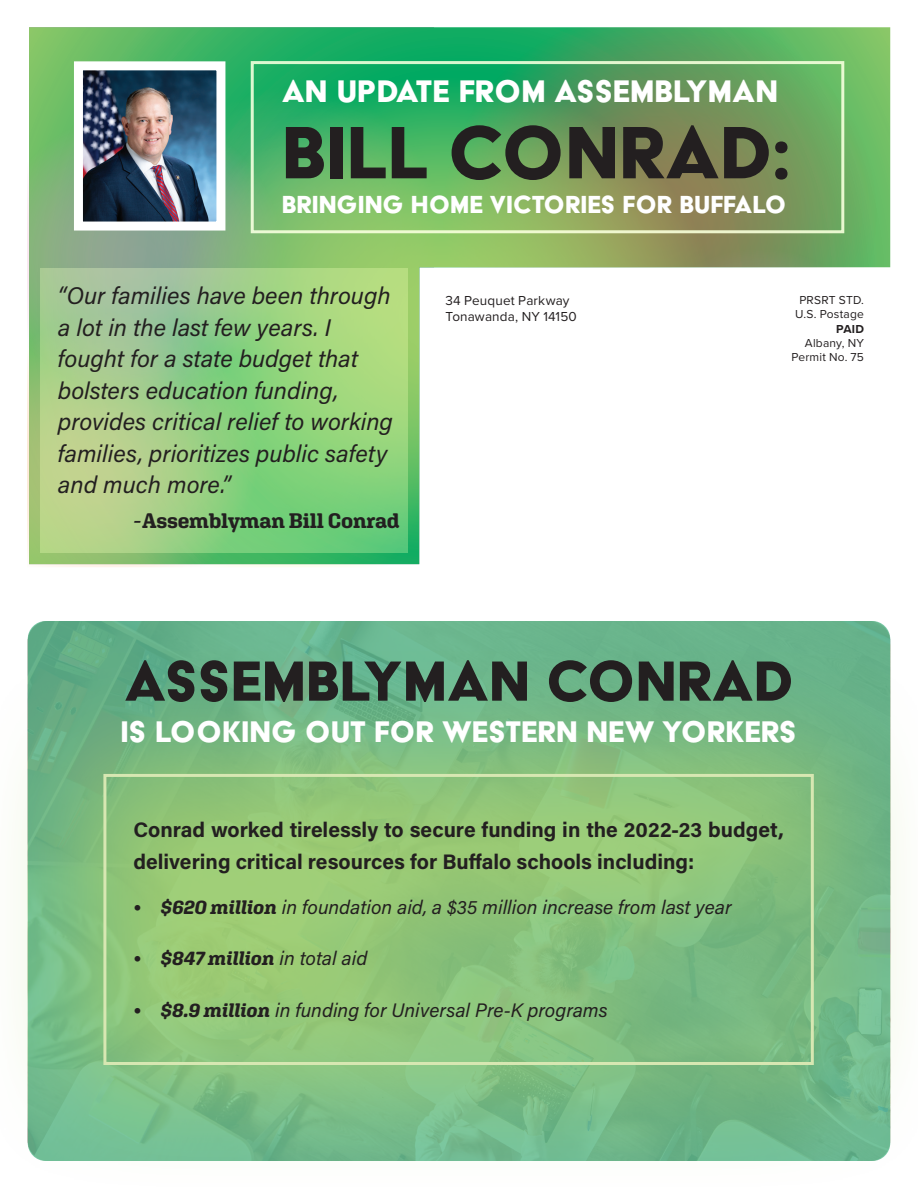
<style>
.page{position:relative;width:918px;height:1188px;background:#fff}
.page>*{position:absolute;margin:0;border:0;box-sizing:border-box;transform-origin:0 0}
.t1{font:85.5px "Acier BAT Text Solid";color:#231f20}
.t2{font:65.25px "Acier BAT Text Solid";color:#231f20}
.t3{font:36px "Acier BAT Text Solid";color:#fff}
.t4{font:34.5px "Acier BAT Text Solid";color:#fff}
.t5{font:500 30px/36px "Minion Pro";letter-spacing:-.005em;color:#231f20}
.t6{font:28.5px "Acier BAT Text Solid";color:#fff}
.t7{font:italic 24px/31.5px "Acumin Pro";color:#231f20}
.t8{font:700 21px/31.5px "Acumin Pro";color:#231f20}
.t9{font:700 21px "Aglet Slab";letter-spacing:-.01em;color:#231f20}
.t10{font:italic 19.5px "Acumin Pro";color:#231f20}
.t11{font:italic 700 19.5px "Aglet Slab";letter-spacing:-.02em;color:#231f20}
.t12{font:13.5px/16.2px "Proxima Nova";letter-spacing:.01em;color:#231f20}
.t13{font:12px/14.4px "Proxima Nova";letter-spacing:.015em;color:#231f20;text-align:center}
.t14{font:700 12px "Proxima Nova";color:#231f20}
.s1{font-family:"Acumin Pro";font-weight:400;font-style:italic;font-size:24px}
.s2{font-family:"Aglet Slab";font-weight:700}
.s3{font-family:"Acumin Pro";font-weight:400}
</style>
<div class="page">
<div style="left:28px;top:621px;width:862px;height:540px;background:linear-gradient(to right,#64b18c,#6bb68d);border-radius:18px"></div>
<div style="left:0;top:646px;width:918px;height:542px;background:#b1d469;opacity:.75"></div>
<div style="left:103px;top:774px;width:711px;height:291px;border:3px solid #d7e7b2"></div>
<svg style="left:29px;top:27px;width:861px;height:221px;background:#3fb564"></svg>
<svg style="left:149px;top:86px;width:291px;height:287px;background:#1cac64"></svg>
<svg style="left:27px;top:397px;width:116px;height:170px;background:#abc986"></svg>
<svg style="left:143px;top:551px;width:277px;height:16px;background:#64c27f"></svg>
<svg style="left:27px;top:111px;width:257px;height:286px;background:#7db380"></svg>
<svg style="left:442px;top:27px;width:435px;height:221px;background:#629f5e"></svg>
<svg style="left:706px;top:248px;width:184px;height:20px;background:#769f63"></svg>
<svg style="left:173px;top:77px;width:544px;height:476px"></svg>
<svg style="left:40px;top:268px;width:367px;height:284px;background:#9bd085"></svg>
<div style="left:251px;top:61px;width:593px;height:172px;border:3px solid #d7e7b2"></div>
<img style="left:84px;top:71px;width:131px;height:150px">
<div style="left:74px;top:61px;width:151px;height:170px;border:9px solid #fff"></div>
<h3 class="t3" style="left:282px;top:72px;width:498px">AN UPDATE FROM ASSEMBLYMAN</h3>
<h1 class="t1" style="left:282px;top:107px;width:510px">BILL CONRAD:</h1>
<p class="t6" style="left:282px;top:189px;width:506px">BRINGING HOME VICTORIES FOR BUFFALO</p>
<p class="t7" style="left:58px;top:279px;width:337px">“Our families have been through a lot in the last few years. I fought for a state budget that bolsters education funding, provides critical relief to working families, prioritizes public safety and much more.”</p>
<p class="t9" style="left:133px;top:508px;width:268px"><span class="s1">-</span>Assemblyman Bill Conrad</p>
<p class="t5" style="left:129px;top:325px;width:207px">Artwork must be inside this space</p>
<p class="t12" style="left:446px;top:292px;width:133px">34 Peuquet Parkway<br>Tonawanda, NY 14150</p>
<p class="t13" style="left:795px;top:292px;width:70px">PRSRT STD.<br>U.S. Postage</p>
<p class="t14" style="left:836px;top:320px;width:29px">PAID</p>
<p class="t13" style="left:791px;top:335px;width:74px;text-align:right">Albany, NY<br>Permit No. 75</p>
<h2 class="t2" style="left:124px;top:647px;width:672px">ASSEMBLYMAN CONRAD</h2>
<h3 class="t4" style="left:121px;top:713px;width:678px">IS LOOKING OUT FOR WESTERN NEW YORKERS</h3>
<p class="t8" style="left:133px;top:813px;width:652px">Conrad worked tirelessly to secure funding in the 2022-23 budget, delivering critical resources for Buffalo schools including:</p>
<p class="t10" style="left:133px;top:893px;width:600px"><span class="s2">• $620 million</span> in foundation aid, a $35 million increase from last year</p>
<p class="t11" style="left:133px;top:947px;width:236px">• $847 million <span class="s3">in total aid</span></p>
<p class="t10" style="left:133px;top:997px;width:476px"><span class="s2">• $8.9 million</span> in funding for Universal Pre-K programs</p>
</div>
